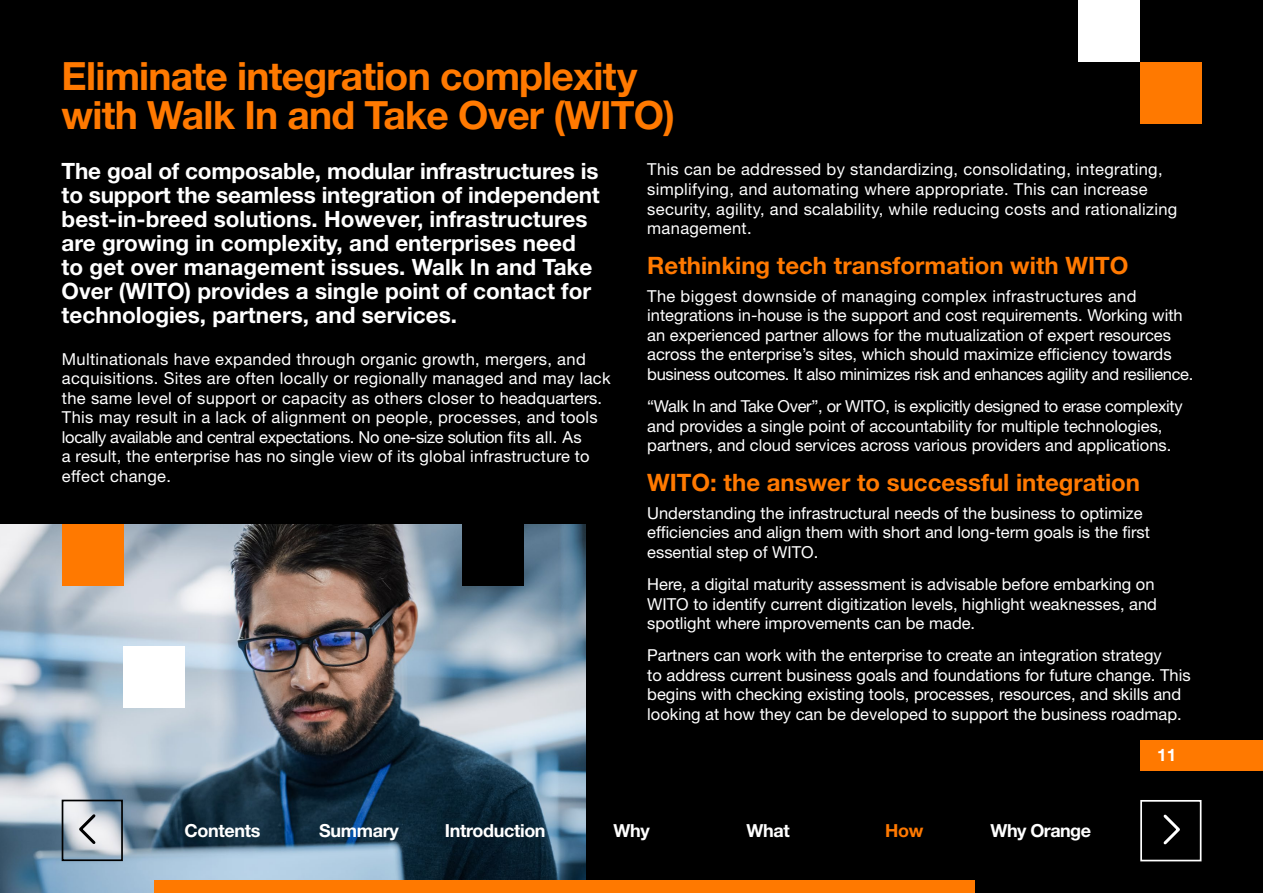
<style>
.page{position:relative;width:1263px;height:893px;background:#000}
.page>*{position:absolute;margin:0;border:0;box-sizing:border-box;transform-origin:0 0}
.t1{font:700 39px/39px "Helvetica Neue LT Std";letter-spacing:-.02em;color:#ff7900}
.t2{font:700 24px "Helvetica Neue LT Std";color:#ff7900}
.t3{font:700 22.5px/24px "Helvetica Neue LT Std";color:#fff}
.t4{font:700 18px "Helvetica Neue LT Std";letter-spacing:-.02em;color:#fff}
.t5{font:700 18px "Helvetica Neue LT Std";color:#ff7900}
.t6{font:700 17.25px "Helvetica Neue LT Std";color:#fff}
.t7{font:16.5px/19.5px "Helvetica Neue LT Std";color:#fff}
.t8{font:16.5px/19.5px "Helvetica Neue LT Std";letter-spacing:.02em;color:#fff}
</style>
<div class="page">
<img style="left:0;top:524px;width:585px;height:369px">
<div style="left:1078px;top:1px;width:62px;height:61px;background:#fff"></div>
<div style="left:63px;top:524px;width:61px;height:61px;background:#ff7900"></div>
<div style="left:123px;top:647px;width:61px;height:61px;background:#fff"></div>
<div style="left:1140px;top:62px;width:62px;height:61px;background:#ff7900"></div>
<div style="left:463px;top:524px;width:61px;height:61px;background:#000"></div>
<div style="left:1140px;top:740px;width:123px;height:30px;background:#ff7900"></div>
<svg style="left:1163px;top:814px;width:17px;height:31px"></svg>
<div style="left:1140px;top:800px;width:61px;height:61px;border:2px solid #fff"></div>
<svg style="left:76px;top:811px;width:22px;height:36px"></svg>
<div style="left:62px;top:800px;width:61px;height:61px;border:2px solid #000"></div>
<div style="left:154px;top:880px;width:820px;height:13px;background:#ff7900"></div>
<h1 class="t1" style="left:62px;top:55px;width:615px">Eliminate integration complexity with Walk In and Take Over (WITO)</h1>
<p class="t3" style="left:62px;top:159px;width:540px">The goal of composable, modular infrastructures is to support the seamless integration of independent best-in-breed solutions. However, infrastructures are growing in complexity, and enterprises need to get over management issues. Walk In and Take Over (WITO) provides a single point of contact for technologies, partners, and services.</p>
<p class="t8" style="left:647px;top:160px;width:532px">This can be addressed by standardizing, consolidating, integrating, simplifying, and automating where appropriate. This can increase security, agility, and scalability, while reducing costs and rationalizing management.</p>
<h2 class="t2" style="left:647px;top:250px;width:483px">Rethinking tech transformation with WITO</h2>
<p class="t7" style="left:647px;top:286px;width:548px">The biggest downside of managing complex infrastructures and integrations in-house is the support and cost requirements. Working with an experienced partner allows for the mutualization of expert resources across the enterprise’s sites, which should maximize efficiency towards business outcomes. It also minimizes risk and enhances agility and resilience.</p>
<p class="t7" style="left:647px;top:396px;width:537px">“Walk In and Take Over”, or WITO, is explicitly designed to erase complexity and provides a single point of accountability for multiple technologies, partners, and cloud services across various providers and applications.</p>
<h2 class="t2" style="left:647px;top:467px;width:494px">WITO: the answer to successful integration</h2>
<p class="t7" style="left:647px;top:503px;width:504px">Understanding the infrastructural needs of the business to optimize efficiencies and align them with short and long-term goals is the first essential step of WITO.</p>
<p class="t7" style="left:647px;top:574px;width:511px">Here, a digital maturity assessment is advisable before embarking on<br>WITO to identify current digitization levels, highlight weaknesses, and spotlight where improvements can be made.</p>
<p class="t7" style="left:647px;top:645px;width:545px">Partners can work with the enterprise to create an integration strategy<br>to address current business goals and foundations for future change. This begins with checking existing tools, processes, resources, and skills and looking at how they can be developed to support the business roadmap.</p>
<p class="t8" style="left:62px;top:349px;width:550px">Multinationals have expanded through organic growth, mergers, and acquisitions. Sites are often locally or regionally managed and may lack the same level of support or capacity as others closer to headquarters.<br>This may result in a lack of alignment on people, processes, and tools locally available and central expectations. No one-size solution fits all. As<br>a result, the enterprise has no single view of its global infrastructure to effect change.</p>
<p class="t4" style="left:185px;top:819px;width:77px">Contents</p>
<p class="t4" style="left:319px;top:819px;width:81px">Summary</p>
<p class="t4" style="left:445px;top:819px;width:102px">Introduction</p>
<p class="t4" style="left:613px;top:819px;width:38px">Why</p>
<p class="t4" style="left:746px;top:819px;width:45px">What</p>
<p class="t5" style="left:885px;top:819px;width:40px">How</p>
<p class="t4" style="left:990px;top:819px;width:102px">Why Orange</p>
<p class="t6" style="left:1157px;top:744px;width:21px">11</p>
</div>
